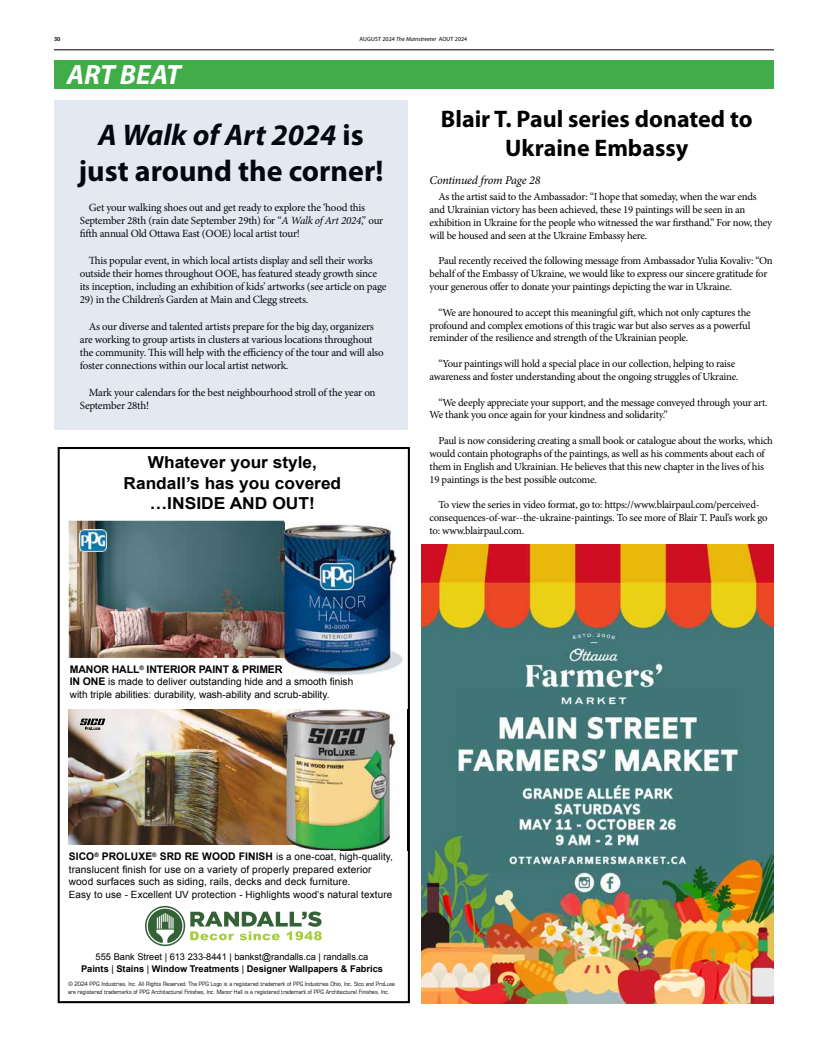
<style>
.page{position:relative;width:828px;height:1044px;background:#fff}
.page>*{position:absolute;margin:0;border:0;box-sizing:border-box;transform-origin:0 0}
.t1{font:700 30px/36px "Myriad Pro";color:#000;text-align:center}
.t2{font:italic 700 28px "Myriad Pro";color:#fff}
.t3{font:700 24px/28.8px "Myriad Pro";color:#000;text-align:center}
.t4{font:700 16.5px/20.6px "Arial";color:#000;text-align:center;scale:1.05 1}
.t5{font:italic 12px "Minion Pro";letter-spacing:-.02em;color:#000}
.t6{font:11px/13.2px "Minion Pro";letter-spacing:-.02em;color:#000}
.t7{font:10.7px/12.8px "Minion Pro";letter-spacing:-.02em;color:#000}
.t8{font:700 10.5px "Arial";letter-spacing:.01em;color:#000}
.t9{font:700 10.5px "Arial";letter-spacing:-.01em;color:#000}
.t10{font:10px/12.4px "Arial";letter-spacing:.01em;color:#000}
.t11{font:9.9px "Arial";letter-spacing:.01em;color:#000}
.t12{font:9.3px/12.4px "Arial";color:#000;text-align:center}
.t13{font:6.4px/8.2px "Eurostile Con";color:#000}
.t14{font:6px "Myriad Pro";color:#000}
.t15{font:600 6px "Myriad Pro";color:#000}
.s1{font-style:italic}
.s2{font-weight:700;font-size:10.5px}
.s3{font-weight:400;font-size:10px}
.s4{font-weight:700}
</style>
<div class="page">
<hr style="left:54px;top:50px;width:720px;height:1px;background:#000">
<div style="left:54px;top:61px;width:720px;height:28px;background:#41ad49"></div>
<img style="left:421px;top:545px;width:353px;height:458px">
<svg style="left:58px;top:447px;width:352px;height:556px"></svg>
<img style="left:69px;top:521px;width:215px;height:137px">
<img style="left:284px;top:522px;width:90px;height:92px">
<img style="left:374px;top:522px;width:32px;height:153px">
<img style="left:277px;top:614px;width:97px;height:61px">
<svg style="left:277px;top:665px;width:5px;height:8px"></svg>
<img style="left:277px;top:522px;width:7px;height:136px">
<img style="left:79px;top:529px;width:28px;height:22px">
<img style="left:69px;top:710px;width:204px;height:135px">
<img style="left:273px;top:710px;width:136px;height:140px">
<svg style="left:80px;top:719px;width:27px;height:12px"></svg>
<svg style="left:145px;top:906px;width:177px;height:40px"></svg>
<div style="left:54px;top:100px;width:354px;height:330px;background:#e4e8f2"></div>
<p class="t15" style="left:54px;top:35px;width:8px">30</p>
<p class="t14" style="left:360px;top:35px;width:109px">AUGUST 2024 <span class="s1">The Mainstreeter</span> AOUT 2024</p>
<h2 class="t2" style="left:67px;top:56px;width:116px">ART BEAT</h2>
<h1 class="t1" style="left:79px;top:116px;width:306px"><span class="s1">A Walk of Art 2024</span> is just around the corner!</h1>
<p class="t6" style="left:80px;top:201px;width:305px;text-indent:9px">Get your walking shoes out and get ready to explore the ‘hood this<br>September 28th (rain date September 29th) for “<span class="s1">A Walk of Art 2024</span>,” our fifth annual Old Ottawa East (OOE) local artist tour!</p>
<p class="t6" style="left:80px;top:254px;width:308px;text-indent:9px">This popular event, in which local artists display and sell their works outside their homes throughout OOE, has featured steady growth since its inception, including an exhibition of kids’ artworks (see article on page</p>
<p class="t6" style="left:80px;top:293px;width:230px">29) in the Children’s Garden at Main and Clegg streets.</p>
<p class="t6" style="left:80px;top:320px;width:305px;text-indent:9px">As our diverse and talented artists prepare for the big day, organizers are working to group artists in clusters at various locations throughout the community. This will help with the efficiency of the tour and will also foster connections within our local artist network.</p>
<p class="t6" style="left:80px;top:386px;width:297px;text-indent:9px">Mark your calendars for the best neighbourhood stroll of the year on<br>September 28th!</p>
<h3 class="t4" style="left:124px;top:452px;width:209px">Whatever your style,<br>Randall’s has you covered …INSIDE AND OUT!</h3>
<h3 class="t3" style="left:441px;top:104px;width:313px">Blair T. Paul series donated to<br>Ukraine Embassy</h3>
<p class="t5" style="left:430px;top:172px;width:112px">Continued from Page 28</p>
<p class="t7" style="left:430px;top:190px;width:344px;text-indent:9px">As the artist said to the Ambassador: “I hope that someday, when the war ends and Ukrainian victory has been achieved, these 19 paintings will be seen in an exhibition in Ukraine for the people who witnessed the war firsthand.” For now, they will be housed and seen at the Ukraine Embassy here.</p>
<p class="t7" style="left:430px;top:255px;width:345px;text-indent:9px">Paul recently received the following message from Ambassador Yulia Kovaliv: “On behalf of the Embassy of Ukraine, we would like to express our sincere gratitude for your generous offer to donate your paintings depicting the war in Ukraine.</p>
<p class="t7" style="left:430px;top:306px;width:323px;text-align:justify;text-indent:9px">“We are honoured to accept this meaningful gift, which not only captures the profound and complex emotions of this tragic war but also serves as a powerful reminder of the resilience and strength of the Ukrainian people.</p>
<p class="t7" style="left:430px;top:357px;width:310px;text-align:center">“Your paintings will hold a special place in our collection, helping to raise awareness and foster understanding about the ongoing struggles of Ukraine.</p>
<p class="t7" style="left:430px;top:396px;width:340px;text-indent:9px">“We deeply appreciate your support, and the message conveyed through your art.<br>We thank you once again for your kindness and solidarity.”</p>
<p class="t7" style="left:430px;top:434px;width:345px;text-indent:9px">Paul is now considering creating a small book or catalogue about the works, which would contain photographs of the paintings, as well as his comments about each of them in English and Ukrainian. He believes that this new chapter in the lives of his 19 paintings is the best possible outcome.</p>
<p class="t7" style="left:430px;top:499px;width:340px;text-indent:9px">To view the series in video format, go to: https://www.blairpaul.com/perceived&shy;consequences-of-war--the-ukraine-paintings. To see more of Blair T. Paul’s work go to: www.blairpaul.com.</p>
<p class="t9" style="left:70px;top:662px;width:214px">MANOR HALL<sup>®</sup> INTERIOR PAINT &amp; PRIMER</p>
<p class="t10" style="left:70px;top:676px;width:285px"><span class="s2">IN ONE</span> is made to deliver outstanding hide and a smooth finish with triple abilities: durability, wash-ability and scrub-ability.</p>
<p class="t8" style="left:69px;top:850px;width:326px">SICO<sup>®</sup> PROLUXE<sup>®</sup> SRD RE WOOD FINISH <span class="s3">is a one-coat, high-quality,</span></p>
<p class="t10" style="left:69px;top:863px;width:304px">translucent finish for use on a variety of properly prepared exterior wood surfaces such as siding, rails, decks and deck furniture.</p>
<p class="t11" style="left:69px;top:888px;width:325px">Easy to use - Excellent UV protection - Highlights wood’s natural texture</p>
<p class="t12" style="left:81px;top:951px;width:303px">555 Bank Street | 613 233-8441 | bankst@randalls.ca | randalls.ca<br><span class="s4">Paints</span> | <span class="s4">Stains</span> | <span class="s4">Window Treatments</span> | <span class="s4">Designer Wallpapers &amp; Fabrics</span></p>
<p class="t13" style="left:68px;top:979px;width:329px">© 2024 PPG Industries, Inc. All Rights Reserved. The PPG Logo is a registered trademark of PPG Industries Ohio, Inc. Sico and ProLuxe are registered trademarks of PPG Architectural Finishes, Inc. Manor Hall is a registered trademark of PPG Architectural Finishes, Inc.</p>
</div>
